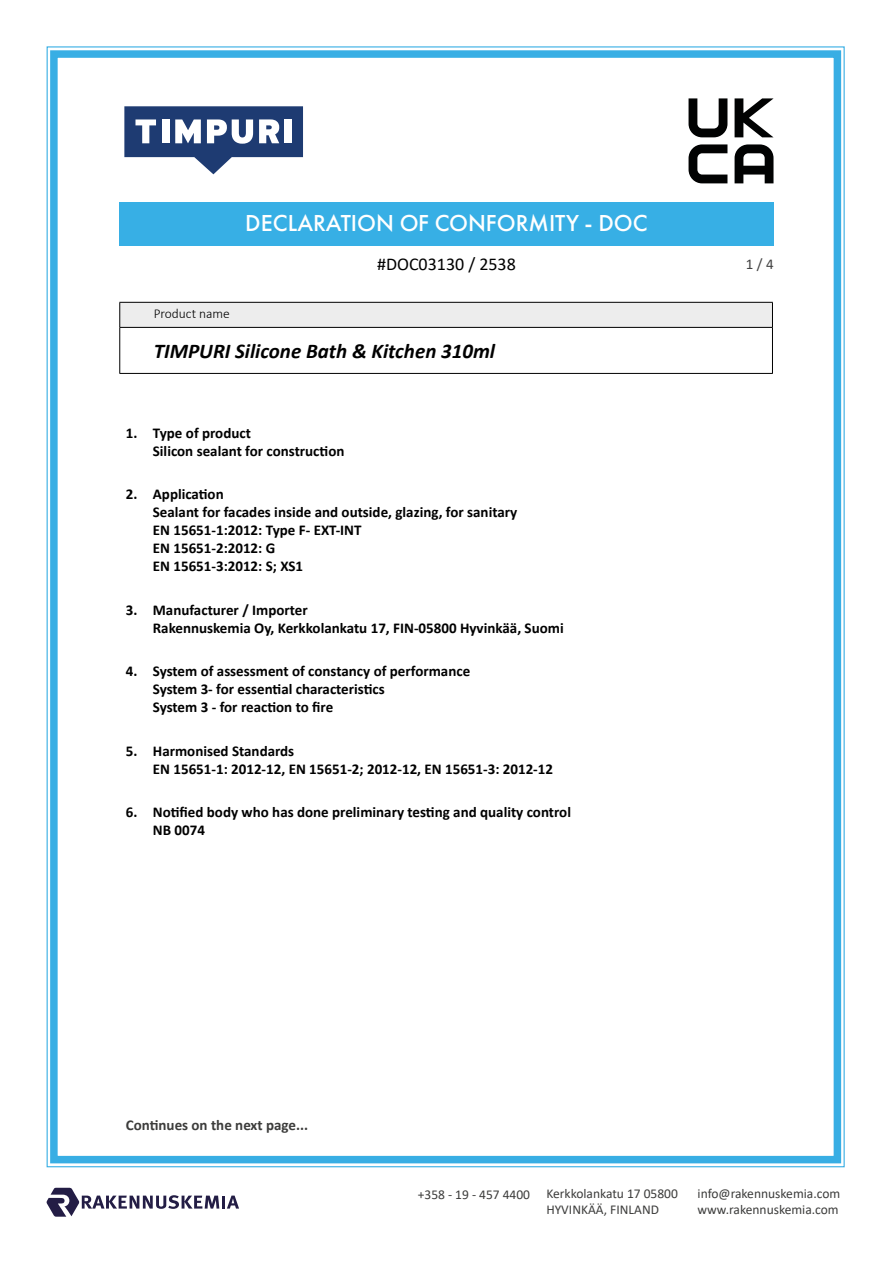
<style>
.page{position:relative;width:893px;height:1263px;background:#fff}
.page>*{position:absolute;margin:0;border:0;box-sizing:border-box;transform-origin:0 0}
.t1{font:500 24px "Futura PT";color:#fff}
.t2{font:italic 700 21px "Calibri";color:#000}
.t3{font:18px "Calibri";color:#000}
.t4{font:700 15px/18px "Calibri";color:#000}
.t5{font:700 15px "Calibri";color:#3c3c3b}
.t6{font:15px "Calibri";color:#424242}
.t7{font:13.5px/16.2px "Calibri";color:#3c3c3b}
.t8{font:300 13.5px "Calibri";color:#000}
</style>
<div class="page">
<div style="left:50px;top:50px;width:791px;height:1113px;border:8px solid #38aee4"></div>
<div style="left:119px;top:202px;width:655px;height:43px;background:#37afe5"></div>
<svg style="left:46px;top:1188px;width:193px;height:29px"></svg>
<svg style="left:124px;top:106px;width:179px;height:68px"></svg>
<svg style="left:688px;top:98px;width:39px;height:39px"></svg>
<svg style="left:735px;top:98px;width:39px;height:39px"></svg>
<svg style="left:688px;top:144px;width:39px;height:39px"></svg>
<svg style="left:735px;top:144px;width:38px;height:39px"></svg>
<div style="left:120px;top:302px;width:652px;height:25px;background:#ededed"></div>
<hr style="left:119px;top:302px;width:654px;height:1px;background:#000">
<svg style="left:119px;top:303px;width:1px;height:24px"></svg>
<svg style="left:772px;top:303px;width:1px;height:24px"></svg>
<hr style="left:119px;top:327px;width:654px;height:1px;background:#000">
<hr style="left:119px;top:328px;width:1px;height:45px;background:#000">
<hr style="left:772px;top:328px;width:1px;height:45px;background:#000">
<hr style="left:119px;top:373px;width:654px;height:1px;background:#000">
<h1 class="t1" style="left:245px;top:209px;width:404px">DECLARATION OF CONFORMITY - DOC</h1>
<p class="t3" style="left:377px;top:251px;width:140px">#DOC03130 / 2538</p>
<p class="t6" style="left:746px;top:253px;width:29px">1 / 4</p>
<p class="t8" style="left:154px;top:306px;width:78px">Product name</p>
<h2 class="t2" style="left:154px;top:336px;width:343px">TIMPURI Silicone Bath &amp; Kitchen 310ml</h2>
<p class="t4" style="left:153px;top:424px;width:193px;text-indent:-27px">1. Type of product<br>Silicon sealant for construction</p>
<p class="t4" style="left:153px;top:485px;width:366px;text-indent:-27px">2. Application<br>Sealant for facades inside and outside, glazing, for sanitary<br>EN 15651-1:2012: Type F- EXT-INT<br>EN 15651-2:2012: G<br>EN 15651-3:2012: S; XS1</p>
<p class="t4" style="left:153px;top:601px;width:412px;text-indent:-27px">3. Manufacturer / Importer<br>Rakennuskemia Oy, Kerkkolankatu 17, FIN-05800 Hyvinkää, Suomi</p>
<p class="t4" style="left:153px;top:662px;width:319px;text-indent:-27px">4. System of assessment of constancy of performance<br>System 3- for essential characteristics<br>System 3 - for reaction to fire</p>
<p class="t4" style="left:153px;top:742px;width:402px;text-indent:-27px">5. Harmonised Standards<br>EN 15651-1: 2012-12, EN 15651-2; 2012-12, EN 15651-3: 2012-12</p>
<p class="t4" style="left:153px;top:803px;width:420px;text-indent:-27px">6. Notified body who has done preliminary testing and quality control<br>NB 0074</p>
<p class="t5" style="left:126px;top:1114px;width:184px">Continues on the next page...</p>
<p class="t7" style="left:418px;top:1186px;width:114px">+358 - 19 - 457 4400</p>
<p class="t7" style="left:546px;top:1185px;width:133px">Kerkkolankatu 17 05800<br>HYVINKÄÄ, FINLAND</p>
<p class="t7" style="left:698px;top:1185px;width:144px">info@rakennuskemia.com www.rakennuskemia.com</p>
</div>
